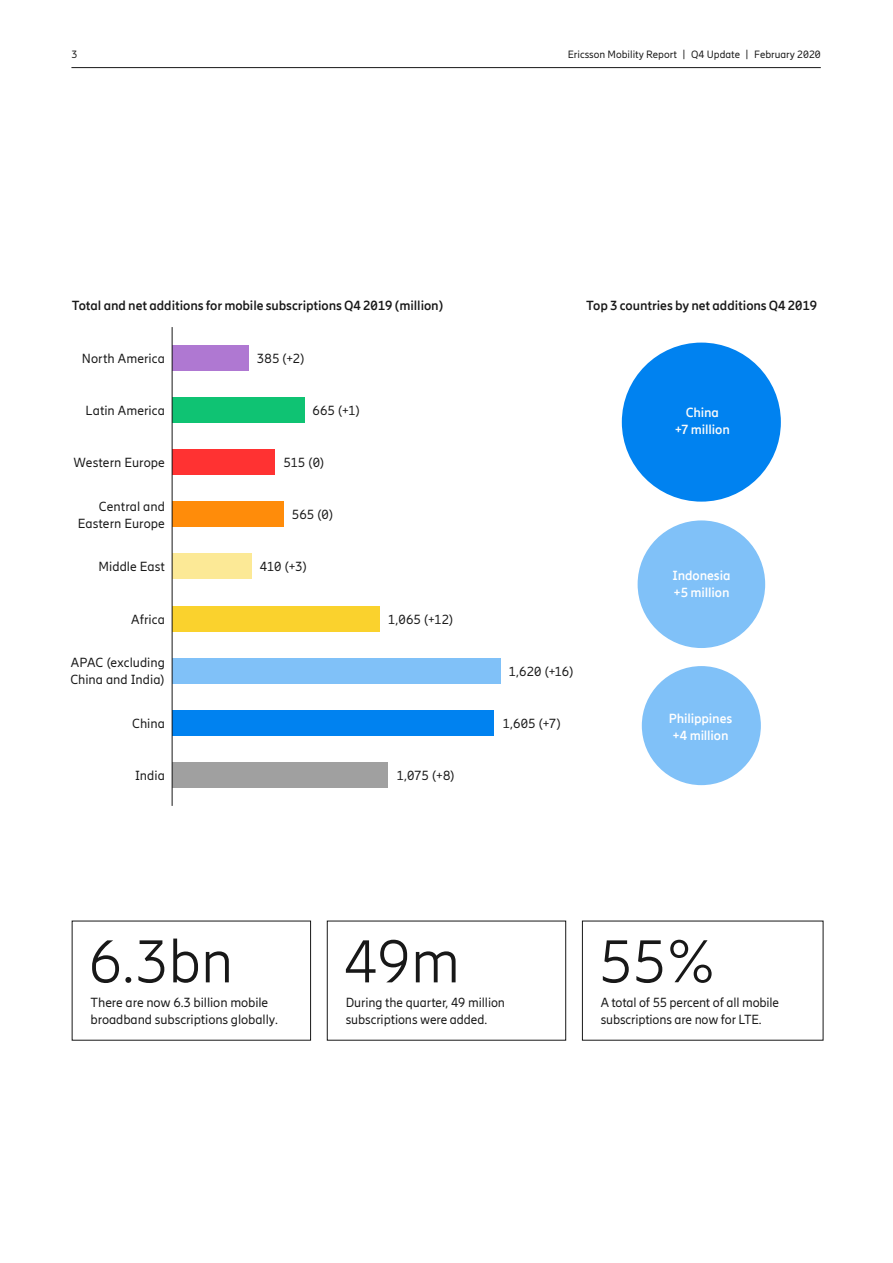
<style>
.page{position:relative;width:893px;height:1263px;background:#fff}
.page>*{position:absolute;margin:0;border:0;box-sizing:border-box;transform-origin:0 0}
.t1{font:300 60px "Ericsson Hilda";color:#181818}
.t2{font:13.2px/16.5px "Ericsson Hilda";letter-spacing:-.005em;color:#181818}
.t3{font:700 13.2px "Ericsson Hilda";letter-spacing:-.005em;color:#181818}
.t4{font:700 13.2px/16.5px "Ericsson Hilda";letter-spacing:-.005em;color:#fff}
.t5{font:700 13.2px/16.5px "Ericsson Hilda";letter-spacing:-.01em;color:#fafafa;text-align:center}
.t6{font:10.5px "Ericsson Hilda";color:#181818}
</style>
<div class="page">
<hr style="left:71px;top:67px;width:750px;height:1px;background:#181818">
<div style="left:327px;top:921px;width:239px;height:119px;border:1px solid #181818"></div>
<div style="left:622px;top:343px;width:159px;height:159px;background:#0082f0;border-radius:50%"></div>
<div style="left:638px;top:520px;width:127px;height:128px;background:#80c1f8;border-radius:50%"></div>
<div style="left:642px;top:666px;width:119px;height:119px;background:#80c1f8;border-radius:50%"></div>
<div style="left:172px;top:345px;width:76px;height:26px;background:#af78d2"></div>
<div style="left:172px;top:554px;width:79px;height:25px;background:#fce996"></div>
<div style="left:172px;top:449px;width:103px;height:26px;background:#ff3232"></div>
<div style="left:172px;top:502px;width:111px;height:25px;background:#ff8c0a"></div>
<div style="left:172px;top:606px;width:207px;height:25px;background:#fad22d"></div>
<div style="left:172px;top:658px;width:328px;height:25px;background:#80c1f8"></div>
<div style="left:172px;top:762px;width:216px;height:26px;background:#a0a0a0"></div>
<div style="left:172px;top:397px;width:133px;height:26px;background:#0fc373"></div>
<div style="left:172px;top:710px;width:322px;height:25px;background:#0082f0"></div>
<hr style="left:172px;top:328px;width:1px;height:477px;background:#181818">
<p class="t6" style="left:71px;top:49px;width:7px">3</p>
<p class="t6" style="left:568px;top:49px;width:255px">Ericsson Mobility Report | Q4 Update | February 2020</p>
<p class="t3" style="left:72px;top:298px;width:373px">Total and net additions for mobile subscriptions Q4 2019 (million)</p>
<p class="t2" style="left:82px;top:350px;width:85px">North America</p>
<p class="t2" style="left:257px;top:350px;width:49px">385 (+2)</p>
<p class="t3" style="left:586px;top:298px;width:232px">Top 3 countries by net additions Q4 2019</p>
<p class="t2" style="left:86px;top:402px;width:81px">Latin America</p>
<p class="t2" style="left:312px;top:402px;width:49px">665 (+1)</p>
<p class="t2" style="left:74px;top:454px;width:93px">Western Europe</p>
<p class="t2" style="left:283px;top:454px;width:43px">515 (0)</p>
<p class="t2" style="left:78px;top:498px;width:89px;text-align:right">Central and<br>Eastern Europe</p>
<p class="t2" style="left:292px;top:506px;width:43px">565 (0)</p>
<p class="t2" style="left:98px;top:559px;width:68px">Middle East</p>
<p class="t2" style="left:260px;top:559px;width:49px">410 (+3)</p>
<p class="t2" style="left:131px;top:611px;width:35px">Africa</p>
<p class="t2" style="left:388px;top:611px;width:67px">1,065 (+12)</p>
<p class="t2" style="left:70px;top:655px;width:96px">APAC (excluding<br>China and India)</p>
<p class="t2" style="left:509px;top:663px;width:67px">1,620 (+16)</p>
<p class="t2" style="left:132px;top:715px;width:34px">China</p>
<p class="t2" style="left:502px;top:715px;width:60px">1,605 (+7)</p>
<p class="t2" style="left:135px;top:767px;width:31px">India</p>
<p class="t2" style="left:396px;top:767px;width:60px">1,075 (+8)</p>
<p class="t5" style="left:675px;top:405px;width:57px">China<br>+7 million</p>
<p class="t4" style="left:672px;top:567px;width:60px">Indonesia +5 million</p>
<p class="t4" style="left:669px;top:710px;width:65px">Philippines +4 million</p>
<h1 class="t1" style="left:88px;top:928px;width:146px">6.3bn</h1>
<p class="t2" style="left:91px;top:994px;width:189px">There are now 6.3 billion mobile broadband subscriptions globally.</p>
<h1 class="t1" style="left:344px;top:928px;width:118px">49m</h1>
<p class="t2" style="left:346px;top:994px;width:161px">During the quarter, 49 million subscriptions were added.</p>
<h1 class="t1" style="left:599px;top:928px;width:119px">55%</h1>
<p class="t2" style="left:601px;top:994px;width:180px">A total of 55 percent of all mobile subscriptions are now for LTE.</p>
</div>
